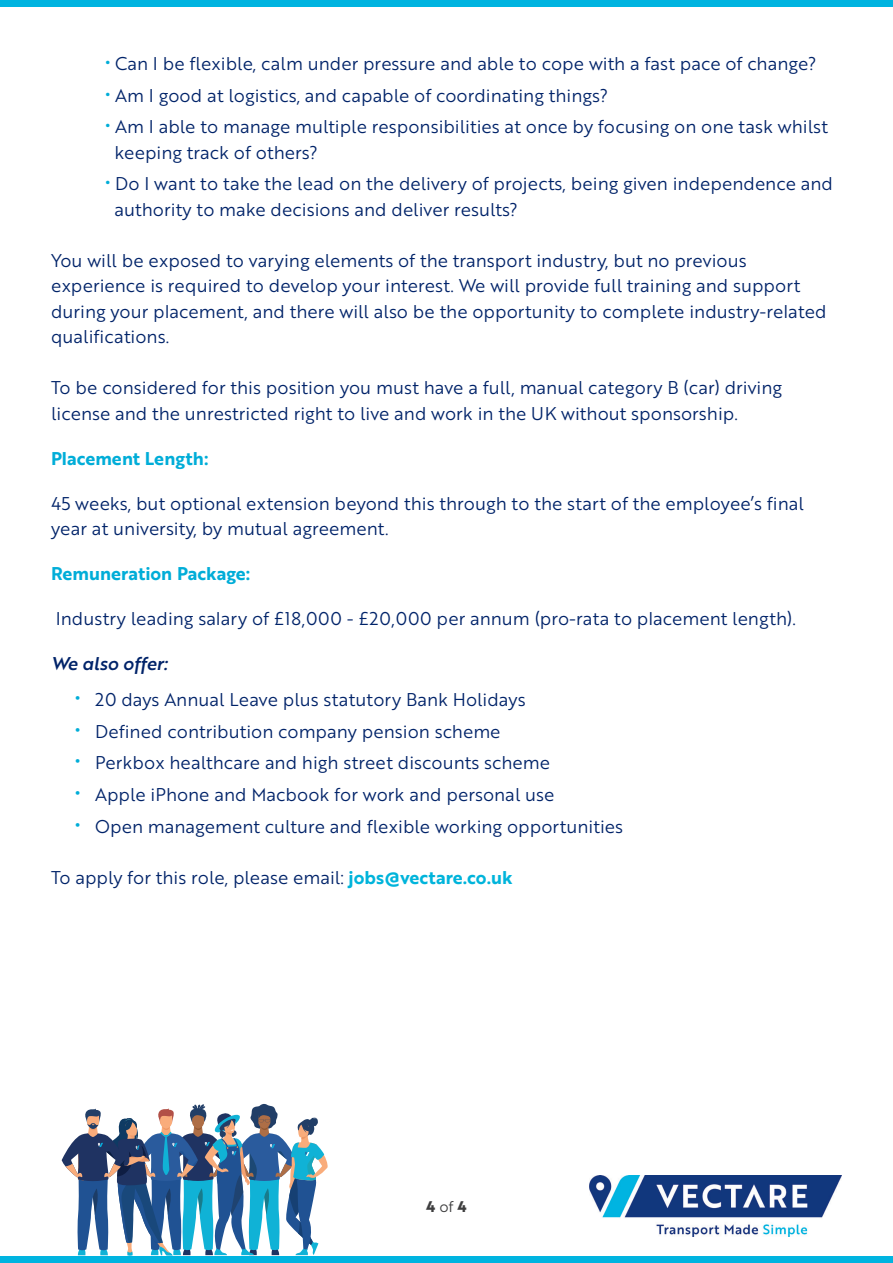
<style>
.page{position:relative;width:893px;height:1263px;background:#fff}
.page>*{position:absolute;margin:0;border:0;box-sizing:border-box;transform-origin:0 0}
.t1{font:18px/25.5px "Brother 1816 Book";color:#002369}
.t2{font:18px "Brother 1816 Bold";color:#00add8}
.t3{font:18px "Brother 1816 Medium Italic";color:#002369}
.t4{font:700 15px "Brother 1816 Extra";color:#3e3e3f}
.s1{font-size:21px;color:#00add8}
.s2{font-size:22.5px;color:#00add8}
.s3{font-family:"Brother 1816 Bold";color:#00b4db}
.s4{font-family:"Brother 1816 Book";font-weight:400}
</style>
<div class="page">
<div style="left:0;top:1256px;width:893px;height:7px;background:#00b4e0"></div>
<div style="left:0;top:0;width:893px;height:7px;background:#00b4e0"></div>
<svg style="left:62px;top:1103px;width:266px;height:153px"></svg>
<img style="left:589px;top:1176px;width:253px;height:60px">
<p class="t1" style="left:105px;top:50px;width:713px"><span class="s1">•</span> Can I be flexible, calm under pressure and able to cope with a fast pace of change?</p>
<p class="t1" style="left:105px;top:82px;width:504px"><span class="s1">•</span> Am I good at logistics, and capable of coordinating things?</p>
<p class="t1" style="left:115px;top:113px;width:715px;text-indent:-10px"><span class="s1">•</span> Am I able to manage multiple responsibilities at once by focusing on one task whilst keeping track of others?</p>
<p class="t1" style="left:115px;top:170px;width:720px;text-indent:-10px"><span class="s1">•</span> Do I want to take the lead on the delivery of projects, being given independence and authority to make decisions and deliver results?</p>
<p class="t1" style="left:51px;top:247px;width:777px">You will be exposed to varying elements of the transport industry, but no previous experience is required to develop your interest. We will provide full training and support during your placement, and there will also be the opportunity to complete industry-related qualifications.</p>
<p class="t1" style="left:51px;top:374px;width:733px">To be considered for this position you must have a full, manual category B (car) driving license and the unrestricted right to live and work in the UK without sponsorship.</p>
<p class="t2" style="left:51px;top:445px;width:159px">Placement Length:</p>
<p class="t1" style="left:51px;top:490px;width:754px">45 weeks, but optional extension beyond this through to the start of the employee’s final year at university, by mutual agreement.</p>
<p class="t2" style="left:51px;top:560px;width:201px">Remuneration Package:</p>
<p class="t1" style="left:56px;top:605px;width:742px">Industry leading salary of £18,000 - £20,000 per annum (pro-rata to placement length).</p>
<p class="t3" style="left:51px;top:650px;width:118px">We also offer:</p>
<p class="t1" style="left:75px;top:686px;width:452px"><span class="s2">•</span> 20 days Annual Leave plus statutory Bank Holidays</p>
<p class="t1" style="left:75px;top:718px;width:427px"><span class="s2">•</span> Defined contribution company pension scheme</p>
<p class="t1" style="left:75px;top:749px;width:477px"><span class="s2">•</span> Perkbox healthcare and high street discounts scheme</p>
<p class="t1" style="left:75px;top:781px;width:481px"><span class="s2">•</span> Apple iPhone and Macbook for work and personal use</p>
<p class="t1" style="left:75px;top:812px;width:550px"><span class="s2">•</span> Open management culture and flexible working opportunities</p>
<p class="t1" style="left:51px;top:863px;width:463px">To apply for this role, please email: <span class="s3">jobs@vectare.co.uk</span></p>
<p class="t4" style="left:426px;top:1195px;width:42px">4 <span class="s4">of</span> 4</p>
</div>
